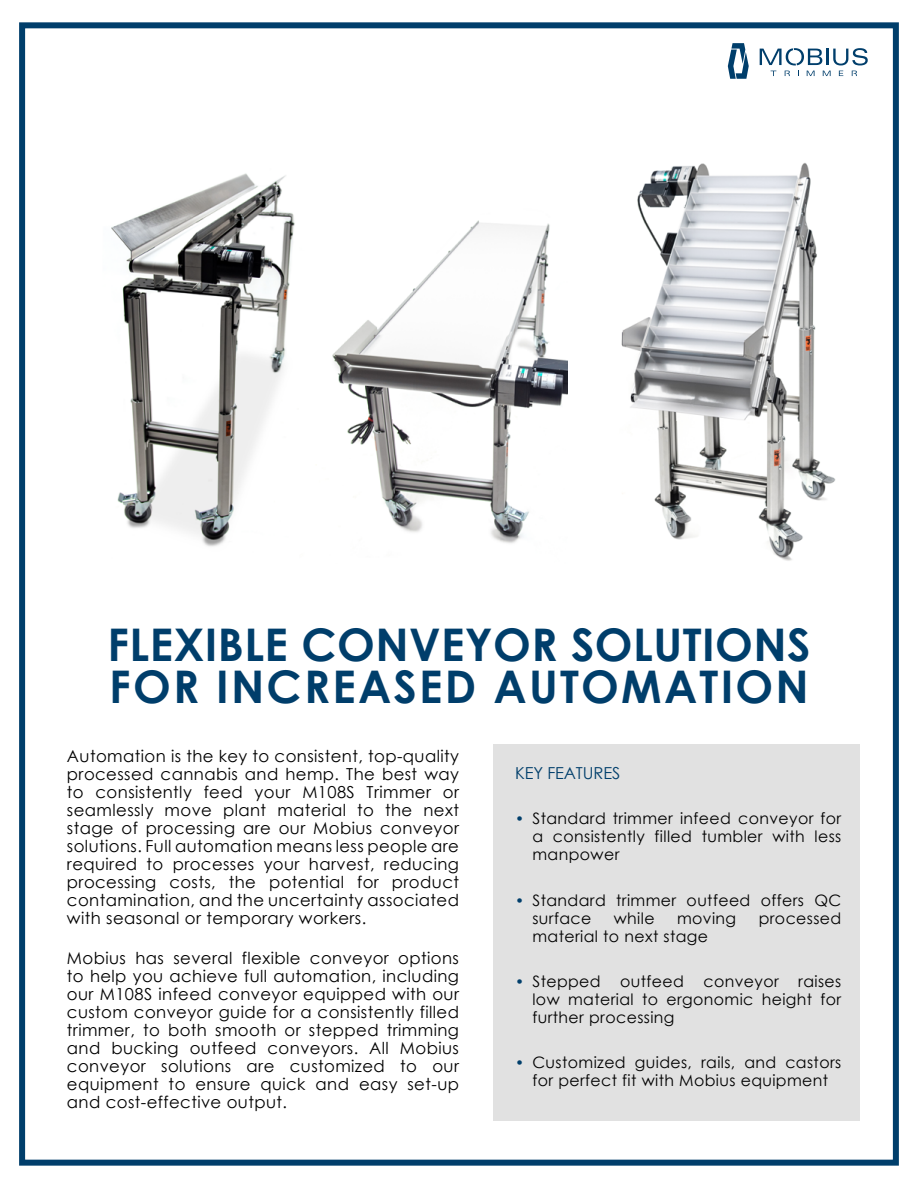
<style>
.page{position:relative;width:918px;height:1188px;background:#fff}
.page>*{position:absolute;margin:0;border:0;box-sizing:border-box;transform-origin:0 0}
.t1{font:700 45px/42px "Century Gothic";letter-spacing:.01em;color:#003e6b}
.t2{font:16.5px/18px "Century Gothic";letter-spacing:.025em;color:#000;text-align:justify}
.t3{font:16.5px "Century Gothic";letter-spacing:-.01em;color:#003e6b}
.t4{font:15.75px/18.1px "Century Gothic";letter-spacing:.025em;color:#000;text-align:justify}
.s1{font-size:15px;color:#003e6b}
</style>
<div class="page">
<div style="left:494px;top:744px;width:366px;height:377px;background:#e1e1e1"></div>
<div style="left:19px;top:22px;width:880px;height:1144px;border:6px solid #003e6b"></div>
<svg style="left:728px;top:43px;width:21px;height:36px"></svg>
<svg style="left:807px;top:71px;width:8px;height:5px"></svg>
<svg style="left:823px;top:71px;width:8px;height:5px"></svg>
<svg style="left:839px;top:71px;width:4px;height:5px"></svg>
<svg style="left:785px;top:71px;width:5px;height:5px"></svg>
<svg style="left:852px;top:71px;width:5px;height:5px"></svg>
<hr style="left:826px;top:49px;width:3px;height:16px;background:#003e6b">
<svg style="left:833px;top:48px;width:35px;height:17px"></svg>
<svg style="left:760px;top:48px;width:62px;height:17px"></svg>
<img style="left:621px;top:163px;width:215px;height:398px">
<img style="left:111px;top:173px;width:184px;height:374px">
<img style="left:332px;top:220px;width:235px;height:323px">
<h1 class="t1" style="left:108px;top:622px;width:704px">FLEXIBLE CONVEYOR SOLUTIONS<br>FOR INCREASED AUTOMATION</h1>
<p class="t2" style="left:67px;top:747px;width:394px">Automation is the key to consistent, top-quality processed cannabis and hemp. The best way to consistently feed your M108S Trimmer or seamlessly move plant material to the next stage of processing are our Mobius conveyor solutions. Full automation means less people are required to processes your harvest, reducing processing costs, the potential for product contamination, and the uncertainty associated with seasonal or temporary workers.</p>
<p class="t2" style="left:67px;top:949px;width:394px">Mobius has several flexible conveyor options to help you achieve full automation, including our M108S infeed conveyor equipped with our custom conveyor guide for a consistently filled trimmer, to both smooth or stepped trimming and bucking outfeed conveyors. All Mobius conveyor solutions are customized to our equipment to ensure quick and easy set-up and cost-effective output.</p>
<p class="t3" style="left:515px;top:762px;width:107px">KEY FEATURES</p>
<p class="t4" style="left:532px;top:809px;width:310px;text-indent:-17px"><span class="s1">•</span> Standard trimmer infeed conveyor for a consistently filled tumbler with less manpower</p>
<p class="t4" style="left:532px;top:890px;width:310px;text-indent:-17px"><span class="s1">•</span> Standard trimmer outfeed offers QC surface</p>
<p class="t4" style="left:614px;top:909px;width:42px">while</p>
<p class="t4" style="left:677px;top:909px;width:61px">moving</p>
<p class="t4" style="left:759px;top:909px;width:84px">processed</p>
<p class="t4" style="left:532px;top:927px;width:177px">material to next stage</p>
<p class="t4" style="left:532px;top:972px;width:310px;text-indent:-17px"><span class="s1">•</span> Stepped outfeed conveyor raises low material to ergonomic height for further processing</p>
<p class="t4" style="left:515px;top:1053px;width:328px;text-align:center"><span class="s1">•</span> Customized guides, rails, and castors for perfect fit with Mobius equipment</p>
</div>
